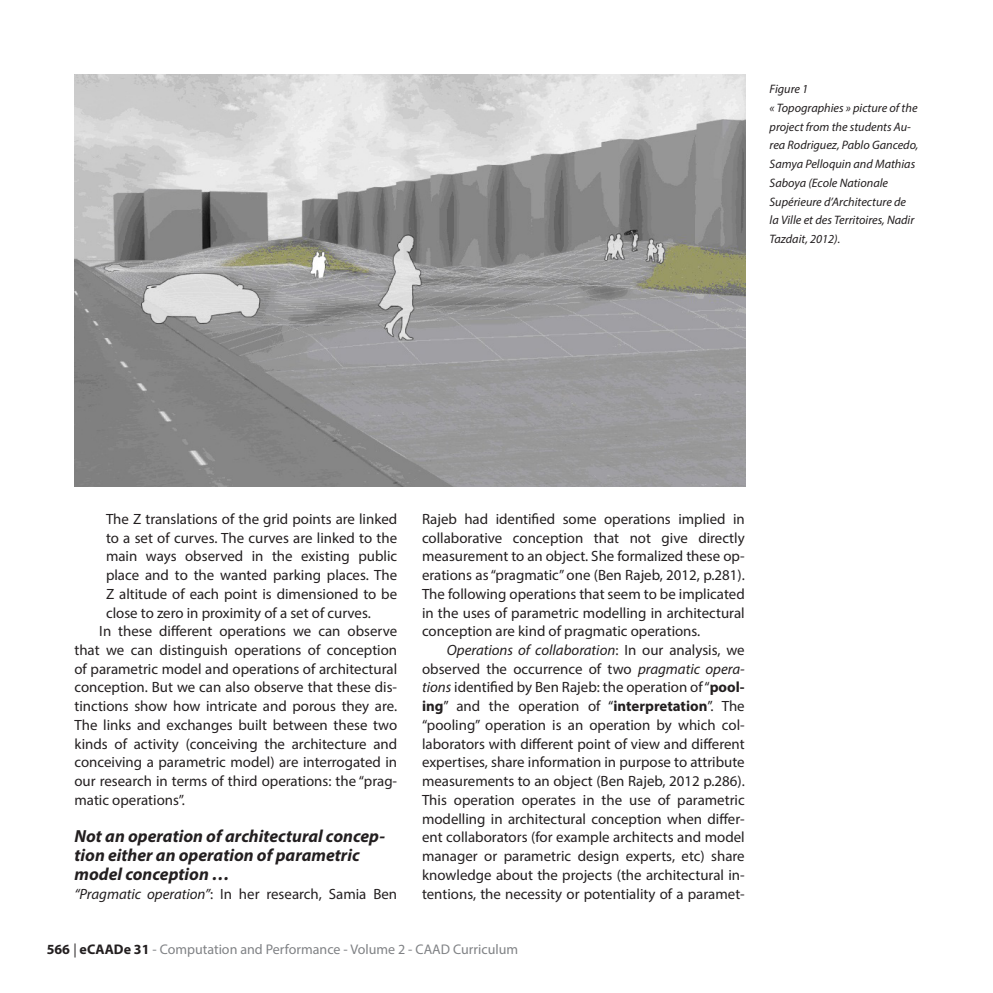
<style>
.page{position:relative;width:993px;height:993px;background:#fff}
.page>*{position:absolute;margin:0;border:0;box-sizing:border-box;transform-origin:0 0}
.Heading_2{font:italic 700 17.5px/18.7px "Myriad Pro";color:#231f20}
.Paragraph{font:14.88px/18.7px "Myriad Pro";color:#231f20;text-align:justify}
.Paragraph_First{font:14.88px/18.7px "Myriad Pro";color:#231f20;text-align:justify}
.t1{font:14px "Myriad Pro";color:#808285}
.Captions{font:italic 12.25px/18.7px "Myriad Pro";color:#231f20}
.s1{font-style:italic}
.s2{font-weight:700}
.s3{font-weight:700;color:#231f20}
.s4{color:#231f20}
</style>
<div class="page">
<img style="left:75px;top:74px;width:670px;height:412px">
<p class="Captions" style="left:769px;top:79px;width:150px">Figure 1<br>« Topographies » picture of the project from the students Au&shy;rea Rodriguez, Pablo Gancedo,<br>Samya Pelloquin and Mathias<br>Saboya (Ecole Nationale<br>Supérieure d’Architecture de<br>la Ville et des Territoires, Nadir<br>Tazdait, 2012).</p>
<p class="Paragraph" style="left:106px;top:509px;width:292px">The Z translations of the grid points are linked to a set of curves. The curves are linked to the main ways observed in the existing public place and to the wanted parking places. The Z altitude of each point is dimensioned to be close to zero in proximity of a set of curves.</p>
<p class="Paragraph" style="left:74px;top:621px;width:324px;text-indent:25px">In these different operations we can observe that we can distinguish operations of conception of parametric model and operations of architectural conception. But we can also observe that these dis&shy;tinctions show how intricate and porous they are.<br>The links and exchanges built between these two kinds of activity (conceiving the architecture and conceiving a parametric model) are interrogated in our research in terms of third operations: the “prag&shy;matic operations”.</p>
<p class="Heading_2" style="left:74px;top:826px;width:312px">Not an operation of architectural concep&shy;tion either an operation of parametric model conception …</p>
<p class="Paragraph_First" style="left:74px;top:883px;width:324px"><span class="s1">“Pragmatic operation”</span>: In her research, Samia Ben</p>
<p class="Paragraph_First" style="left:422px;top:509px;width:324px">Rajeb had identified some operations implied in collaborative conception that not give directly measurement to an object. She formalized these op&shy;erations as “pragmatic” one (Ben Rajeb, 2012, p.281).<br>The following operations that seem to be implicated in the uses of parametric modelling in architectural conception are kind of pragmatic operations.</p>
<p class="Paragraph" style="left:422px;top:640px;width:324px;text-indent:25px"><span class="s1">Operations of collaboration</span>: In our analysis, we observed the occurrence of two <span class="s1">pragmatic opera&shy;tions</span> identified by Ben Rajeb: the operation of “<span class="s2">pool&shy;ing</span>” and the operation of “<span class="s2">interpretation</span>”. The “pooling” operation is an operation by which col&shy;laborators with different point of view and different expertises, share information in purpose to attribute measurements to an object (Ben Rajeb, 2012 p.286).<br>This operation operates in the use of parametric modelling in architectural conception when differ&shy;ent collaborators (for example architects and model manager or parametric design experts, etc) share knowledge about the projects (the architectural in&shy;tentions, the necessity or potentiality of a paramet-</p>
<p class="t1" style="left:47px;top:940px;width:473px"><span class="s3">566</span> <span class="s4">|</span> <span class="s3">eCAADe 31</span> - Computation and Performance - Volume 2 - CAAD Curriculum</p>
</div>
